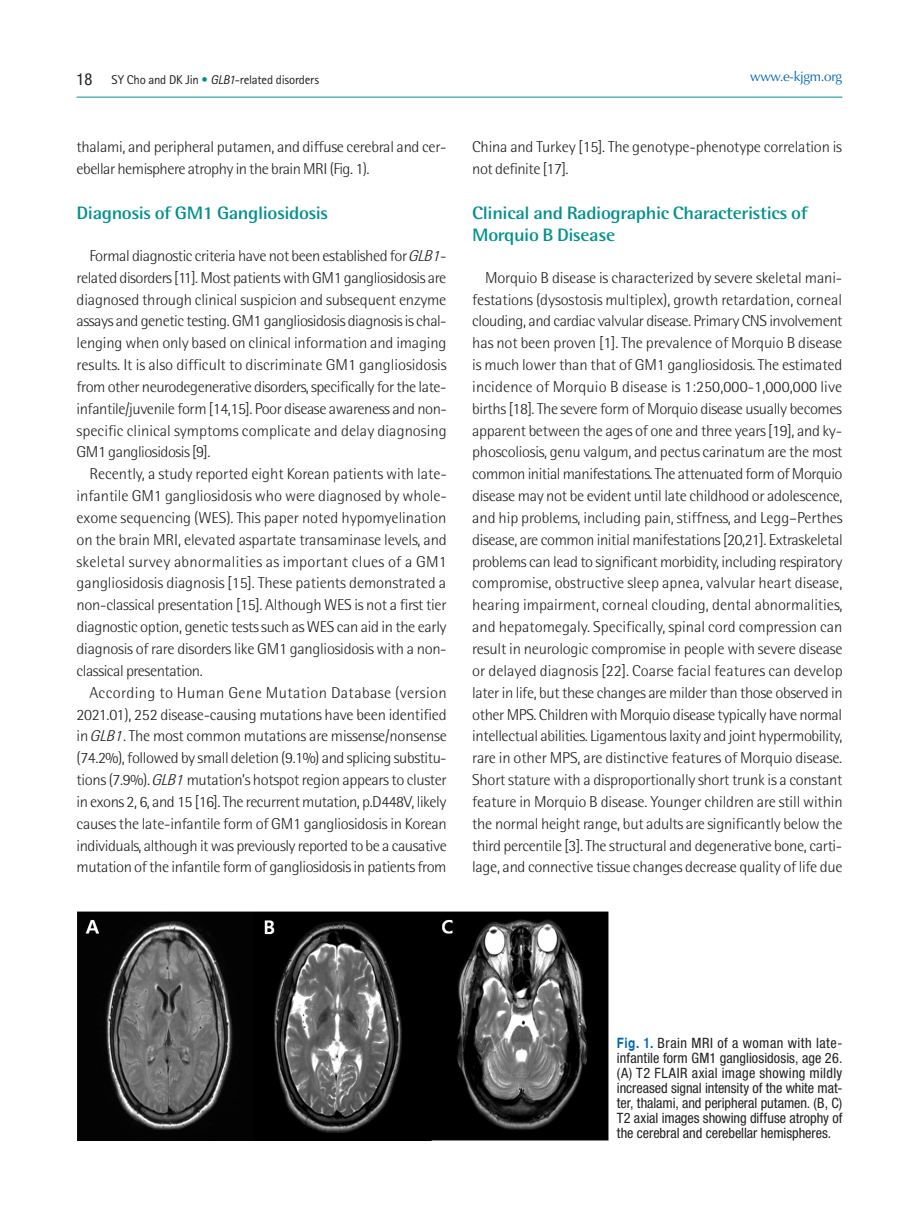
<style>
.page{position:relative;width:919px;height:1217px;background:#fff}
.page>*{position:absolute;margin:0;border:0;box-sizing:border-box;transform-origin:0 0}
.서론_1{font:700 18px/21.8px "Rotis Semi Sans Std";letter-spacing:-.02em;color:#00918e;scale:1.1 1}
.t1{font:condensed 16.5px "Helvetica Neue";color:#231f20}
.본문{font:300 15.75px/21.8px "Rotis Semi Sans Std";letter-spacing:-.02em;color:#231f20;text-align:justify;scale:1.05 1}
.표그림제목{font:condensed 14.25px/15px "Helvetica Neue";color:#231f20;text-align:justify}
.t2{font:13.5px "Optima LT Std";letter-spacing:-.025em;color:#0166b3}
.t3{font:12.75px "Rotis Sans Serif Std";letter-spacing:-.02em;color:#231f20}
.s1{color:#00918e}
.s2{font-style:italic}
.s3{font-family:"Helvetica";font-weight:700;color:#0166b3}
</style>
<div class="page">
<hr style="left:77px;top:97px;width:765px;height:1px;background:#00918e">
<img style="left:77px;top:911px;width:531px;height:229px">
<p class="t1" style="left:77px;top:70px;width:17px">18</p>
<p class="t3" style="left:112px;top:72px;width:209px">SY Cho and DK Jin <span class="s1">•</span> <span class="s2">GLB1</span>-related disorders</p>
<p class="t2" style="left:750px;top:69px;width:94px">www.e-kjgm.org</p>
<p class="본문" style="left:77px;top:135px;width:354px">thalami, and peripheral putamen, and diffuse cerebral and cer&shy;ebellar hemisphere atrophy in the brain MRI (Fig. 1).</p>
<p class="서론_1" style="left:77px;top:202px;width:230px">Diagnosis of GM1 Gangliosidosis</p>
<p class="본문" style="left:77px;top:244px;width:354px;text-indent:13px">Formal diagnostic criteria have not been established for <span class="s2">GLB1</span>- related disorders [11]. Most patients with GM1 gangliosidosis are diagnosed through clinical suspicion and subsequent enzyme assays and genetic testing. GM1 gangliosidosis diagnosis is chal&shy;lenging when only based on clinical information and imaging results. It is also difficult to discriminate GM1 gangliosidosis from other neurodegenerative disorders, specifically for the late&shy;infantile/juvenile form [14,15]. Poor disease awareness and non&shy;specific clinical symptoms complicate and delay diagnosing GM1 gangliosidosis [9].</p>
<p class="본문" style="left:77px;top:463px;width:354px;text-indent:13px">Recently, a study reported eight Korean patients with late&shy;infantile GM1 gangliosidosis who were diagnosed by whole&shy;exome sequencing (WES). This paper noted hypomyelination on the brain MRI, elevated aspartate transaminase levels, and skeletal survey abnormalities as important clues of a GM1 gangliosidosis diagnosis [15]. These patients demonstrated a non-classical presentation [15]. Although WES is not a first tier diagnostic option, genetic tests such as WES can aid in the early diagnosis of rare disorders like GM1 gangliosidosis with a non&shy;classical presentation.</p>
<p class="본문" style="left:77px;top:681px;width:354px;text-indent:13px">According to Human Gene Mutation Database (version 2021.01), 252 disease-causing mutations have been identified in <span class="s2">GLB1</span>. The most common mutations are missense/nonsense (74.2%), followed by small deletion (9.1%) and splicing substitu&shy;tions (7.9%). <span class="s2">GLB1</span> mutation’s hotspot region appears to cluster in exons 2, 6, and 15 [16]. The recurrent mutation, p.D448V, likely causes the late-infantile form of GM1 gangliosidosis in Korean individuals, although it was previously reported to be a causative mutation of the infantile form of gangliosidosis in patients from</p>
<p class="본문" style="left:472px;top:135px;width:353px">China and Turkey [15]. The genotype-phenotype correlation is not definite [17].</p>
<p class="서론_1" style="left:472px;top:202px;width:306px">Clinical and Radiographic Characteristics of<br>Morquio B Disease</p>
<p class="본문" style="left:472px;top:266px;width:354px;text-indent:13px">Morquio B disease is characterized by severe skeletal mani&shy;festations (dysostosis multiplex), growth retardation, corneal clouding, and cardiac valvular disease. Primary CNS involvement has not been proven [1]. The prevalence of Morquio B disease is much lower than that of GM1 gangliosidosis. The estimated incidence of Morquio B disease is 1:250,000-1,000,000 live births [18]. The severe form of Morquio disease usually becomes apparent between the ages of one and three years [19], and ky&shy;phoscoliosis, genu valgum, and pectus carinatum are the most common initial manifestations. The attenuated form of Morquio disease may not be evident until late childhood or adolescence, and hip problems, including pain, stiffness, and Legg–Perthes disease, are common initial manifestations [20,21]. Extraskeletal problems can lead to significant morbidity, including respiratory compromise, obstructive sleep apnea, valvular heart disease, hearing impairment, corneal clouding, dental abnormalities, and hepatomegaly. Specifically, spinal cord compression can result in neurologic compromise in people with severe disease or delayed diagnosis [22]. Coarse facial features can develop later in life, but these changes are milder than those observed in other MPS. Children with Morquio disease typically have normal intellectual abilities. Ligamentous laxity and joint hypermobility, rare in other MPS, are distinctive features of Morquio disease.<br>Short stature with a disproportionally short trunk is a constant feature in Morquio B disease. Younger children are still within the normal height range, but adults are significantly below the third percentile [3]. The structural and degenerative bone, carti&shy;lage, and connective tissue changes decrease quality of life due</p>
<p class="표그림제목" style="left:617px;top:1035px;width:227px"><span class="s3">Fig. 1.</span> Brain MRI of a woman with late&shy;infantile form GM1 gangliosidosis, age 26. (A) T2 FLAIR axial image showing mildly increased signal intensity of the white mat&shy;ter, thalami, and peripheral putamen. (B, C)<br>T2 axial images showing diffuse atrophy of the cerebral and cerebellar hemispheres.</p>
</div>
